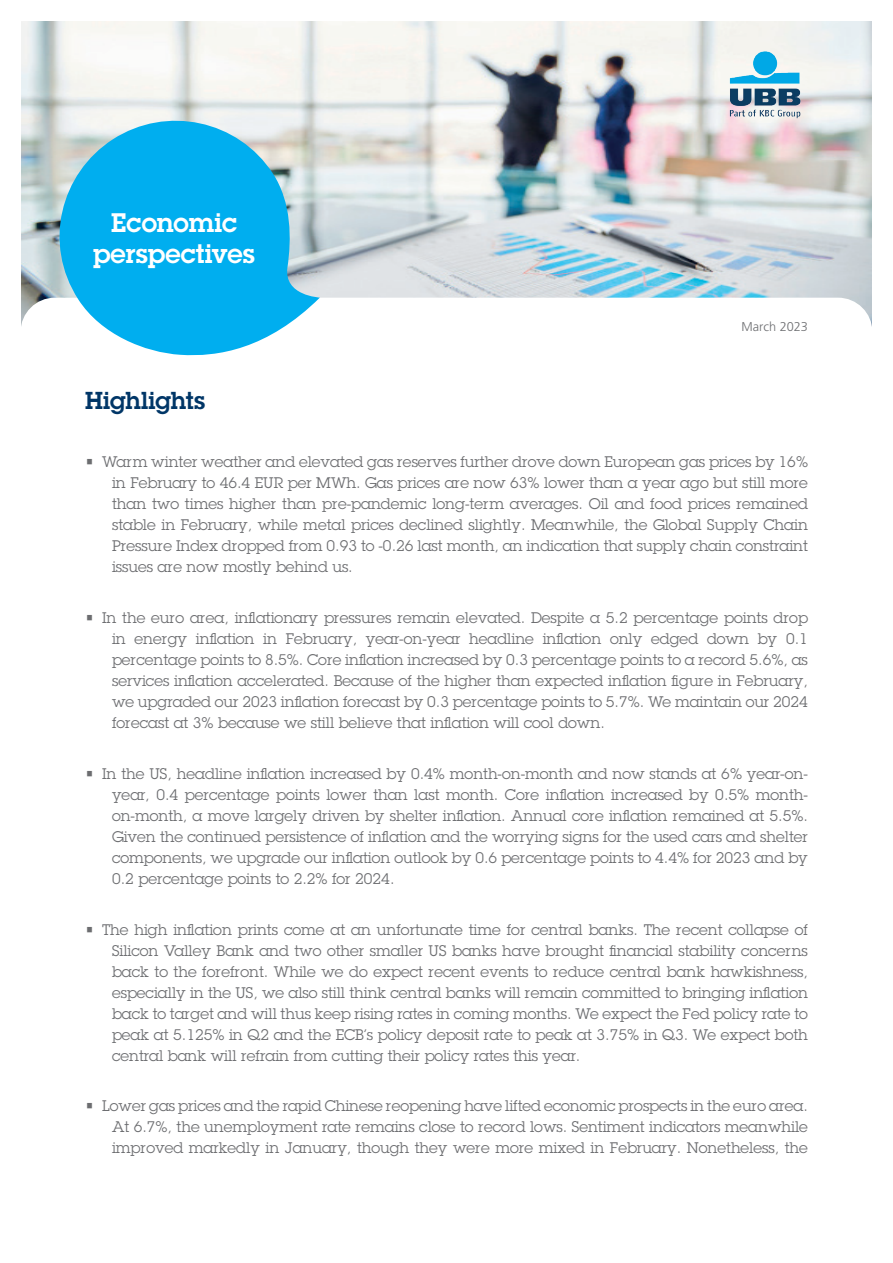
<style>
.page{position:relative;width:893px;height:1263px;background:#fff}
.page>*{position:absolute;margin:0;border:0;box-sizing:border-box;transform-origin:0 0}
.t1{font:600 26.25px/31.5px "Lubalin Graph Std";color:#fff;text-align:center}
.t2{font:600 24px "Lubalin Graph Std";letter-spacing:-.01em;color:#003667}
.t3{font:15px/21px "Lubalin Graph Std";color:#6c6d70;text-align:justify}
.t4{font:300 12.75px "Frutiger LT Std";color:#6c6d70}
</style>
<div class="page">
<img style="left:21px;top:21px;width:851px;height:277px">
<svg style="left:42px;top:105px;width:278px;height:251px;background:#4fc0e9"></svg>
<img style="left:723px;top:43px;width:85px;height:78px">
<h1 class="t1" style="left:93px;top:206px;width:163px">Economic perspectives</h1>
<h2 class="t2" style="left:85px;top:384px;width:122px">Highlights</h2>
<p class="t4" style="left:741px;top:319px;width:68px">March 2023</p>
<p class="t3" style="left:112px;top:451px;width:697px;text-indent:-27px">• Warm winter weather and elevated gas reserves further drove down European gas prices by 16% in February to 46.4 EUR per MWh. Gas prices are now 63% lower than a year ago but still more than two times higher than pre-pandemic long-term averages. Oil and food prices remained stable in February, while metal prices declined slightly. Meanwhile, the Global Supply Chain Pressure Index dropped from 0.93 to -0.26 last month, an indication that supply chain constraint issues are now mostly behind us.</p>
<p class="t3" style="left:112px;top:607px;width:697px;text-indent:-27px">• In the euro area, inflationary pressures remain elevated. Despite a 5.2 percentage points drop in energy inflation in February, year-on-year headline inflation only edged down by 0.1 percentage points to 8.5%. Core inflation increased by 0.3 percentage points to a record 5.6%, as services inflation accelerated. Because of the higher than expected inflation figure in February, we upgraded our 2023 inflation forecast by 0.3 percentage points to 5.7%. We maintain our 2024 forecast at 3% because we still believe that inflation will cool down.</p>
<p class="t3" style="left:112px;top:763px;width:697px;text-indent:-27px">• In the US, headline inflation increased by 0.4% month-on-month and now stands at 6% year-on&shy;year, 0.4 percentage points lower than last month. Core inflation increased by 0.5% month&shy;on-month, a move largely driven by shelter inflation. Annual core inflation remained at 5.5%.<br>Given the continued persistence of inflation and the worrying signs for the used cars and shelter components, we upgrade our inflation outlook by 0.6 percentage points to 4.4% for 2023 and by 0.2 percentage points to 2.2% for 2024.</p>
<p class="t3" style="left:112px;top:919px;width:697px;text-indent:-27px">• The high inflation prints come at an unfortunate time for central banks. The recent collapse of Silicon Valley Bank and two other smaller US banks have brought financial stability concerns back to the forefront. While we do expect recent events to reduce central bank hawkishness, especially in the US, we also still think central banks will remain committed to bringing inflation back to target and will thus keep rising rates in coming months. We expect the Fed policy rate to peak at 5.125% in Q2 and the ECB’s policy deposit rate to peak at 3.75% in Q3. We expect both central bank will refrain from cutting their policy rates this year.</p>
<p class="t3" style="left:112px;top:1095px;width:697px;text-indent:-27px">• Lower gas prices and the rapid Chinese reopening have lifted economic prospects in the euro area.<br>At 6.7%, the unemployment rate remains close to record lows. Sentiment indicators meanwhile improved markedly in January, though they were more mixed in February. Nonetheless, the</p>
</div>
